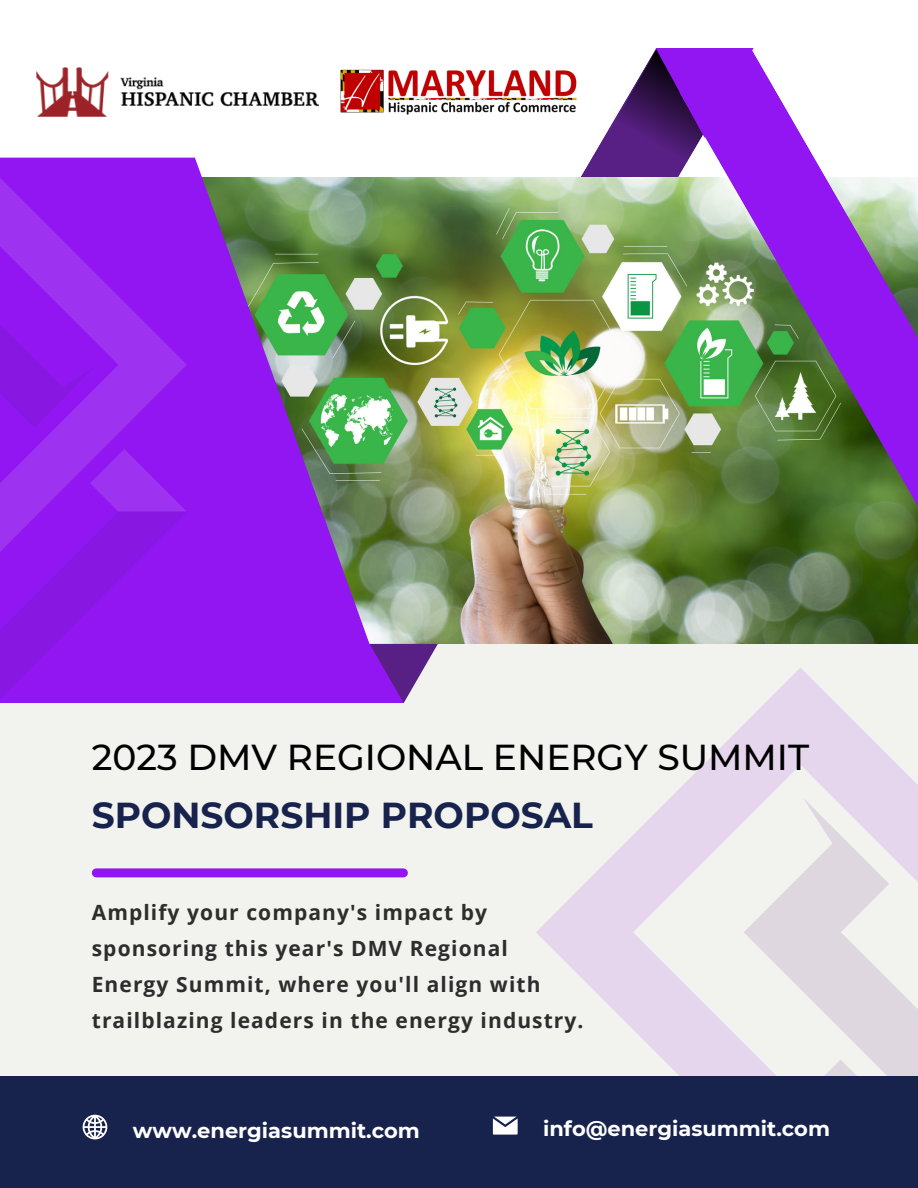
<style>
.page{position:relative;width:918px;height:1188px;background:#f2f3ee}
.page>*{position:absolute;margin:0;border:0;box-sizing:border-box;transform-origin:0 0}
.t1{font:500 36px "Montserrat";color:#000}
.t2{font:700 36px "Montserrat";color:#17234c}
.t3{font:700 21px/36px "Open Sans";letter-spacing:.05em;color:#2d2d2d}
.t4{font:700 21px "Montserrat";color:#fff}
</style>
<div class="page">
<div style="left:0;top:0;width:918px;height:209px;background:#fff"></div>
<svg style="left:372px;top:119px;width:307px;height:59px"></svg>
<img style="left:372px;top:178px;width:307px;height:466px">
<svg style="left:679px;top:54px;width:239px;height:590px;background:#838089"></svg>
<svg style="left:0;top:644px;width:438px;height:59px;background:#8f27e1"></svg>
<svg style="left:615px;top:48px;width:139px;height:114px;background:#7d32b8"></svg>
<svg style="left:0;top:158px;width:372px;height:494px;background:#8557b5"></svg>
<svg style="left:536px;top:724px;width:208px;height:352px"></svg>
<svg style="left:744px;top:668px;width:174px;height:408px"></svg>
<div style="left:96px;top:868px;width:307px;height:9px;background:#9116f1"></div>
<div style="left:0;top:1076px;width:918px;height:112px;background:#17234c"></div>
<img style="left:340px;top:69px;width:244px;height:57px">
<img style="left:37px;top:67px;width:282px;height:50px">
<svg style="left:0;top:178px;width:187px;height:147px;background:#941df0"></svg>
<svg style="left:0;top:325px;width:187px;height:374px;background:#921ced"></svg>
<svg style="left:83px;top:1115px;width:24px;height:24px"></svg>
<svg style="left:493px;top:1117px;width:25px;height:18px"></svg>
<p class="t1" style="left:92px;top:735px;width:719px">2023 DMV REGIONAL ENERGY SUMMIT</p>
<p class="t2" style="left:92px;top:793px;width:503px">SPONSORSHIP PROPOSAL</p>
<p class="t3" style="left:92px;top:894px;width:418px">Amplify your company's impact by sponsoring this year's DMV Regional</p>
<p class="t3" style="left:92px;top:966px;width:493px">Energy Summit, where you'll align with trailblazing leaders in the energy industry.</p>
<p class="t4" style="left:133px;top:1117px;width:288px">www.energiasummit.com</p>
<p class="t4" style="left:543px;top:1116px;width:288px">info@energiasummit.com</p>
</div>
